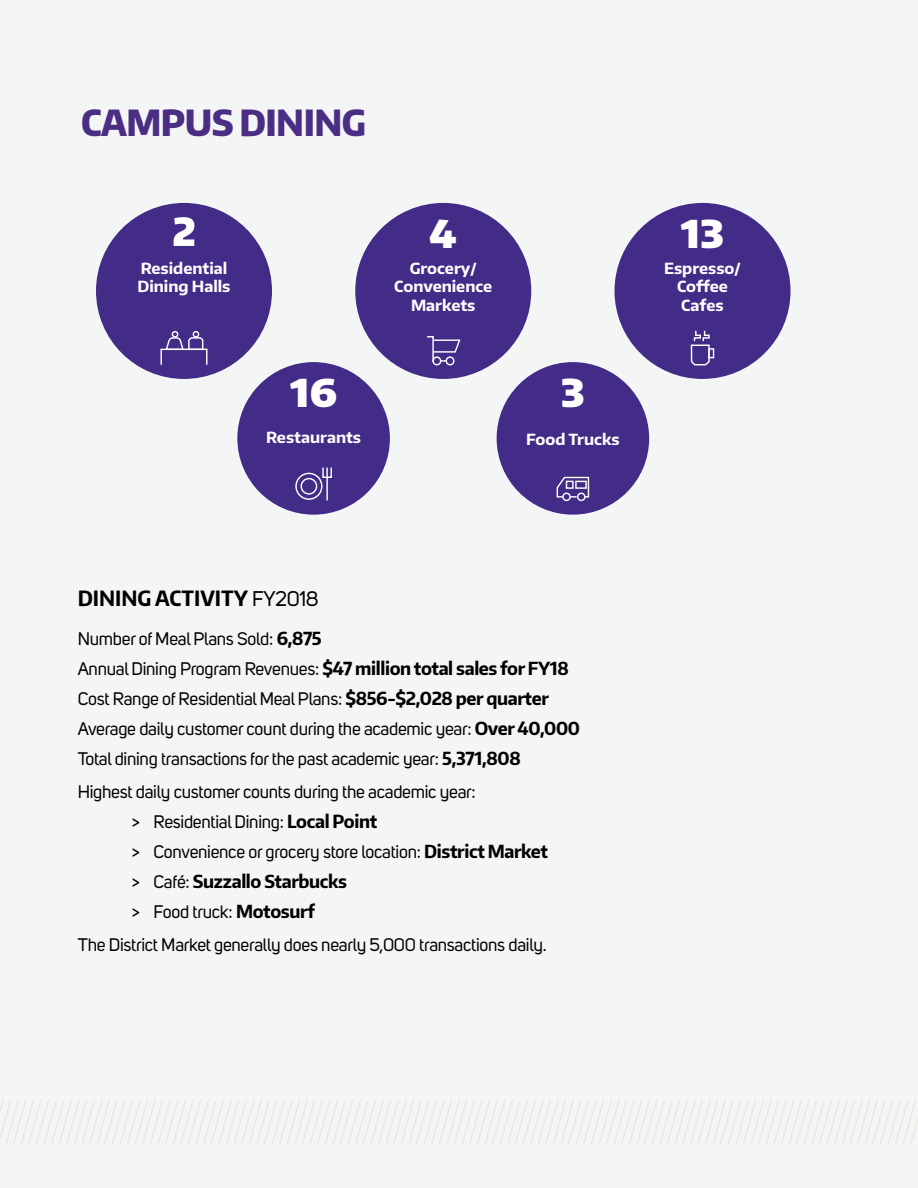
<style>
.page{position:relative;width:918px;height:1188px;background:#f4f6f5}
.page>*{position:absolute;margin:0;border:0;box-sizing:border-box;transform-origin:0 0}
.t1{font:900 38.4px "Encode Sans Normal";color:#fff}
.t2{font:800 36px "Encode Sans Narrow";letter-spacing:-.015em;color:#4b2e84}
.t3{font:700 21px "Encode Sans Narrow";color:#000}
.t4{font:18px/30px "Uni Sans";letter-spacing:-.015em;color:#000}
.t5{font:700 18px "Encode Sans Narrow";letter-spacing:-.02em;color:#000}
.t6{font:700 15.3px/18.5px "Encode Sans Normal";color:#fff;text-align:center}
.s1{font-family:"Uni Sans";font-weight:400}
.s2{font-family:"Encode Sans Narrow";font-weight:700}
</style>
<div class="page">
<svg style="left:0;top:1099px;width:918px;height:45px"></svg>
<div style="left:96px;top:203px;width:176px;height:176px;background:#422c88;border-radius:50%"></div>
<div style="left:161px;top:349px;width:47px;height:16px;border:1px solid #fff"></div>
<div style="left:172px;top:331px;width:6px;height:7px;border:1px solid #fff;border-radius:50%"></div>
<div style="left:193px;top:331px;width:6px;height:7px;border:1px solid #fff;border-radius:50%"></div>
<svg style="left:165px;top:336px;width:39px;height:15px"></svg>
<svg style="left:174px;top:217px;width:20px;height:29px"></svg>
<div style="left:355px;top:203px;width:176px;height:176px;background:#422c88;border-radius:50%"></div>
<svg style="left:427px;top:336px;width:34px;height:27px"></svg>
<div style="left:432px;top:356px;width:9px;height:9px;border:1px solid #fff;border-radius:50%"></div>
<div style="left:446px;top:356px;width:9px;height:9px;border:1px solid #fff;border-radius:50%"></div>
<div style="left:615px;top:203px;width:176px;height:176px;background:#422c88;border-radius:50%"></div>
<svg style="left:690px;top:330px;width:20px;height:36px"></svg>
<div style="left:708px;top:348px;width:6px;height:10px;border:1px solid #fff"></div>
<div style="left:237px;top:362px;width:153px;height:153px;background:#422c88;border-radius:50%"></div>
<div style="left:301px;top:478px;width:16px;height:17px;border:1px solid #fff;border-radius:50%"></div>
<div style="left:295px;top:473px;width:27px;height:27px;border:1px solid #fff;border-radius:50%"></div>
<hr style="left:326px;top:468px;width:2px;height:32px;background:#fff">
<div style="left:322px;top:467px;width:10px;height:11px;border:1px solid #fff"></div>
<div style="left:497px;top:362px;width:152px;height:153px;background:#422c88;border-radius:50%"></div>
<div style="left:562px;top:493px;width:9px;height:8px;border:1px solid #fff;border-radius:50%"></div>
<div style="left:577px;top:493px;width:9px;height:8px;border:1px solid #fff;border-radius:50%"></div>
<svg style="left:556px;top:476px;width:34px;height:22px"></svg>
<div style="left:566px;top:481px;width:8px;height:8px;border:1px solid #fff"></div>
<div style="left:575px;top:481px;width:12px;height:8px;border:1px solid #fff"></div>
<h2 class="t2" style="left:81px;top:99px;width:287px">CAMPUS DINING</h2>
<h1 class="t1" style="left:430px;top:209px;width:29px">4</h1>
<p class="t6" style="left:138px;top:259px;width:94px;text-align:left">Residential<br>Dining Halls</p>
<p class="t6" style="left:394px;top:259px;width:100px">Grocery/<br>Convenience<br>Markets</p>
<h1 class="t1" style="left:290px;top:368px;width:48px">16</h1>
<p class="t6" style="left:266px;top:428px;width:97px">Restaurants</p>
<h1 class="t1" style="left:561px;top:368px;width:26px">3</h1>
<p class="t6" style="left:526px;top:430px;width:95px">Food Trucks</p>
<h1 class="t1" style="left:681px;top:209px;width:45px">13</h1>
<p class="t6" style="left:664px;top:259px;width:79px">Espresso/<br>Coffee<br>Cafes</p>
<p class="t3" style="left:78px;top:585px;width:243px">DINING ACTIVITY <span class="s1">FY2018</span></p>
<p class="t4" style="left:78px;top:624px;width:504px">Number of Meal Plans Sold: <span class="s2">6,875<br></span>Annual Dining Program Revenues: <span class="s2">$47 million total sales for FY18<br></span>Cost Range of Residential Meal Plans: <span class="s2">$856-$2,028 per quarter </span>Average daily customer count during the academic year: <span class="s2">Over 40,000<br></span>Total dining transactions for the past academic year: <span class="s2">5,371,808</span></p>
<p class="t4" style="left:132px;top:777px;width:418px;text-indent:-54px">Highest daily customer counts during the academic year:<br>&gt; Residential Dining: <span class="s2">Local Point<br></span>&gt; Convenience or grocery store location: <span class="s2">District Market</span></p>
<p class="t5" style="left:132px;top:870px;width:217px"><span class="s1">&gt; Café:</span> Suzzallo Starbucks</p>
<p class="t4" style="left:78px;top:896px;width:470px;line-height:33px;text-indent:54px">&gt; Food truck: <span class="s2">Motosurf<br></span>The District Market generally does nearly 5,000 transactions daily.</p>
</div>
